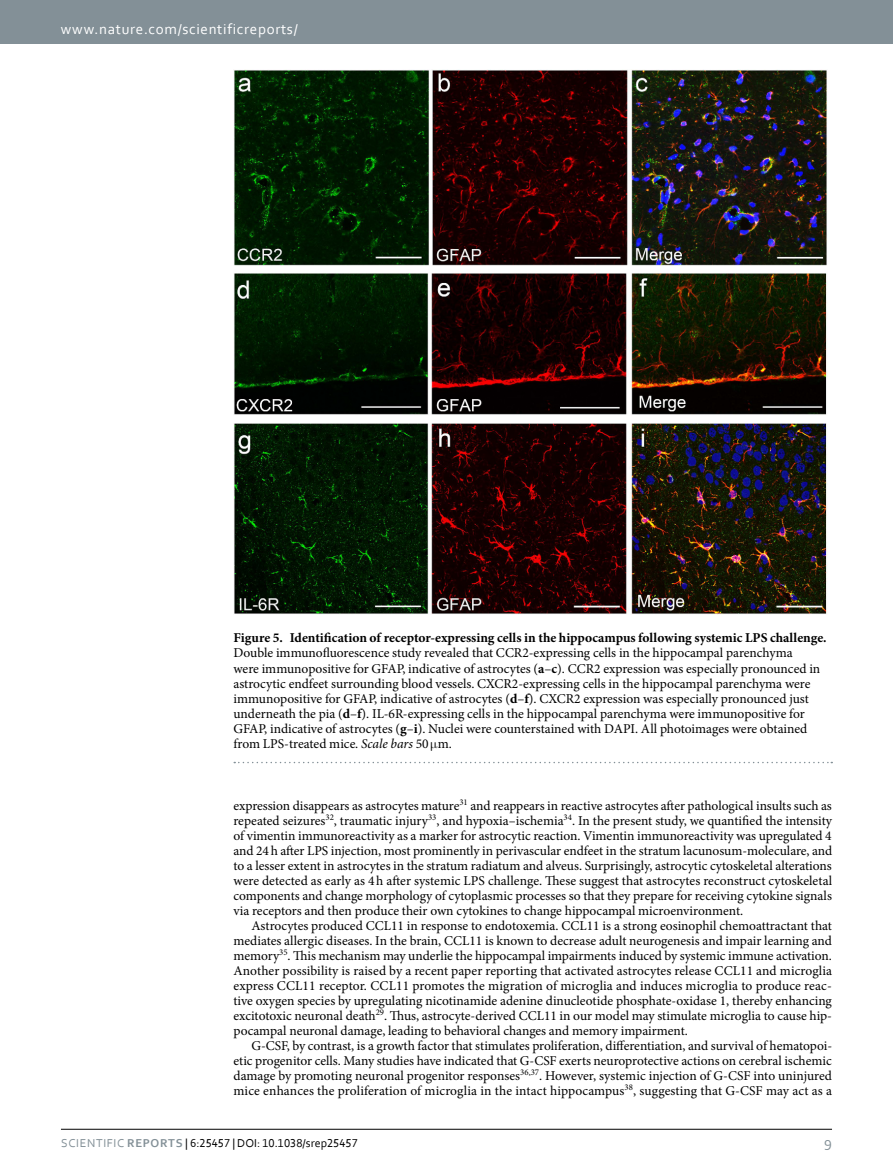
<style>
.page{position:relative;width:893px;height:1174px;background:#fff}
.page>*{position:absolute;margin:0;border:0;box-sizing:border-box;transform-origin:0 0}
.t1{font:15px "Corbel";letter-spacing:.045em;color:#fff}
.t2{font:15px "Corbel";color:#839097}
.t3{font:13.5px/15px "Minion Pro";color:#000;text-align:justify}
.t4{font:700 13.5px "Minion Pro";color:#000}
.t5{font:12px "Corbel";color:#000}
.s1{font-weight:700}
.s2{font-style:italic}
.s3{color:#839097}
.s4{font-weight:700;color:#839097}
</style>
<div class="page">
<div style="left:0;top:0;width:893px;height:43px;background:#839097"></div>
<hr style="left:61px;top:1129px;width:771px;height:1px;background:#000">
<img style="left:233px;top:70px;width:594px;height:544px">
<svg style="left:234px;top:761px;width:598px;height:2px"></svg>
<p class="t1" style="left:61px;top:19px;width:238px">www.nature.com/scientificreports/</p>
<p class="t4" style="left:233px;top:628px;width:595px">Figure 5. Identification of receptor-expressing cells in the hippocampus following systemic LPS challenge.</p>
<p class="t3" style="left:233px;top:645px;width:588px;text-align:left">Double immunofluorescence study revealed that CCR2-expressing cells in the hippocampal parenchyma were immunopositive for GFAP, indicative of astrocytes (<span class="s1">a</span>–<span class="s1">c</span>). CCR2 expression was especially pronounced in astrocytic endfeet surrounding blood vessels. CXCR2-expressing cells in the hippocampal parenchyma were immunopositive for GFAP, indicative of astrocytes (<span class="s1">d</span>–<span class="s1">f</span>). CXCR2 expression was especially pronounced just underneath the pia (<span class="s1">d</span>–<span class="s1">f</span>). IL-6R-expressing cells in the hippocampal parenchyma were immunopositive for GFAP, indicative of astrocytes (<span class="s1">g</span>–<span class="s1">i</span>). Nuclei were counterstained with DAPI. All photoimages were obtained from LPS-treated mice. <span class="s2">Scale bars</span> 50 m.</p>
<p class="t3" style="left:233px;top:798px;width:600px">expression disappears as astrocytes mature<sup>31</sup> and reappears in reactive astrocytes after pathological insults such as repeated seizures<sup>32</sup>, traumatic injury<sup>33</sup>, and hypoxia–ischemia<sup>34</sup>. In the present study, we quantified the intensity of vimentin immunoreactivity as a marker for astrocytic reaction. Vimentin immunoreactivity was upregulated 4 and 24h after LPS injection, most prominently in perivascular endfeet in the stratum lacunosum-moleculare, and to a lesser extent in astrocytes in the stratum radiatum and alveus. Surprisingly, astrocytic cytoskeletal alterations were detected as early as 4h after systemic LPS challenge. These suggest that astrocytes reconstruct cytoskeletal components and change morphology of cytoplasmic processes so that they prepare for receiving cytokine signals via receptors and then produce their own cytokines to change hippocampal microenvironment.</p>
<p class="t3" style="left:233px;top:917px;width:600px;text-indent:18px">Astrocytes produced CCL11 in response to endotoxemia. CCL11 is a strong eosinophil chemoattractant that mediates allergic diseases. In the brain, CCL11 is known to decrease adult neurogenesis and impair learning and memory<sup>35</sup>. This mechanism may underlie the hippocampal impairments induced by systemic immune activation.<br>Another possibility is raised by a recent paper reporting that activated astrocytes release CCL11 and microglia express CCL11 receptor. CCL11 promotes the migration of microglia and induces microglia to produce reac&shy;tive oxygen species by upregulating nicotinamide adenine dinucleotide phosphate-oxidase 1, thereby enhancing excitotoxic neuronal death<sup>29</sup>. Thus, astrocyte-derived CCL11 in our model may stimulate microglia to cause hip&shy;pocampal neuronal damage, leading to behavioral changes and memory impairment.</p>
<p class="t3" style="left:233px;top:1038px;width:600px;text-indent:18px">G-CSF, by contrast, is a growth factor that stimulates proliferation, differentiation, and survival of hematopoi&shy;etic progenitor cells. Many studies have indicated that G-CSF exerts neuroprotective actions on cerebral ischemic damage by promoting neuronal progenitor responses<sup>36,37</sup>. However, systemic injection of G-CSF into uninjured mice enhances the proliferation of microglia in the intact hippocampus<sup>38</sup>, suggesting that G-CSF may act as a</p>
<p class="t5" style="left:61px;top:1135px;width:298px"><span class="s3">Scientific</span> <span class="s4">REPORTS</span> | 6:25457 | DOI: 10.1038/srep25457</p>
<p class="t2" style="left:824px;top:1132px;width:9px">9</p>
</div>
